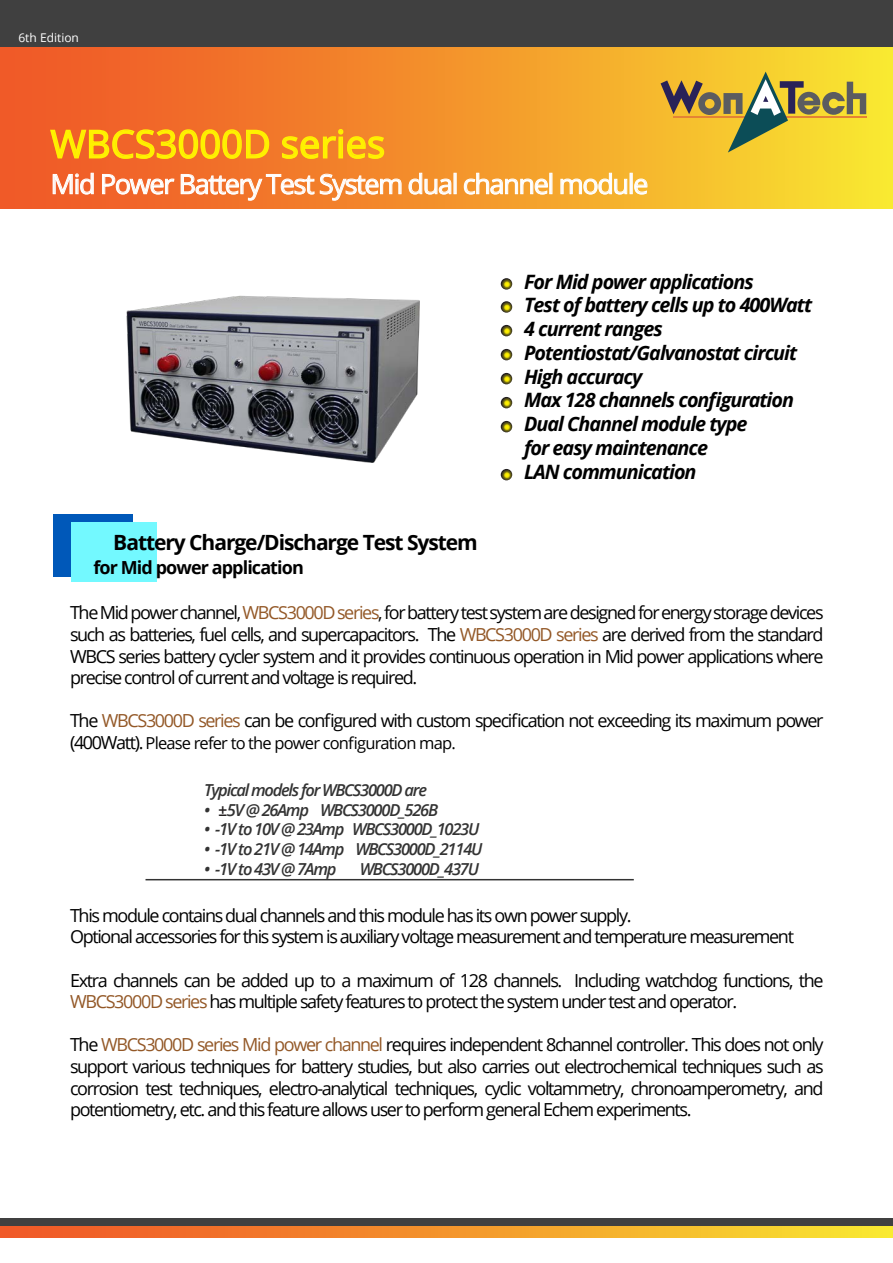
<style>
.page{position:relative;width:893px;height:1263px;background:#fff}
.page>*{position:absolute;margin:0;border:0;box-sizing:border-box;transform-origin:0 0}
.t1{font:38.1px "Open Sans";color:#fff100}
.t2{font:27px "Open Sans";letter-spacing:-.05em;color:#fff}
.t3{font:700 21px "Open Sans";letter-spacing:-.05em;color:#000}
.t4{font:italic 700 19.8px/23.7px "Open Sans";letter-spacing:-.05em;color:#000}
.t5{font:18px/21.6px "Open Sans";letter-spacing:-.075em;color:#000;text-align:justify}
.t6{font:700 18px "Open Sans";letter-spacing:-.05em;color:#000}
.t7{font:italic 600 16.5px "Open Sans";letter-spacing:-.075em;color:#333}
.t8{font:16.5px "Open Sans";letter-spacing:-.05em;color:#000}
.t9{font:12px "Open Sans";color:#fff}
.s1{color:#935827}
.s2{font-size:18px}
.s3{color:#231f20}
</style>
<div class="page">
<div style="left:0;top:0;width:893px;height:158px;background:#404040"></div>
<div style="left:0;top:47px;width:893px;height:161px;background:linear-gradient(to right,#ef4d27,#f8e231)"></div>
<svg style="left:52px;top:172px;width:42px;height:23px"></svg>
<svg style="left:102px;top:173px;width:300px;height:28px;background:#f49055"></svg>
<svg style="left:408px;top:172px;width:44px;height:23px"></svg>
<svg style="left:464px;top:172px;width:84px;height:23px;background:#f6b45f"></svg>
<div style="left:549px;top:173px;width:3px;height:21px;border:1px solid #fff"></div>
<svg style="left:560px;top:172px;width:67px;height:23px;background:#f7c05f"></svg>
<div style="left:630px;top:173px;width:3px;height:21px;border:1px solid #fff"></div>
<svg style="left:634px;top:178px;width:14px;height:17px"></svg>
<div style="left:53px;top:514px;width:80px;height:63px;background:#0058b9"></div>
<div style="left:72px;top:522px;width:85px;height:60px;background:#73f9ff"></div>
<svg style="left:501px;top:469px;width:11px;height:11px"></svg>
<svg style="left:501px;top:421px;width:11px;height:11px"></svg>
<svg style="left:501px;top:397px;width:11px;height:11px"></svg>
<svg style="left:501px;top:373px;width:11px;height:11px"></svg>
<svg style="left:501px;top:349px;width:11px;height:11px"></svg>
<svg style="left:501px;top:325px;width:11px;height:11px"></svg>
<svg style="left:501px;top:278px;width:11px;height:12px"></svg>
<svg style="left:501px;top:301px;width:11px;height:12px"></svg>
<div style="left:0;top:1219px;width:893px;height:12px;background:#404040"></div>
<svg style="left:0;top:1226px;width:893px;height:11px;background:#f3982b"></svg>
<svg style="left:49px;top:116px;width:221px;height:48px;background:#f38121"></svg>
<svg style="left:281px;top:128px;width:104px;height:32px;background:#f59c1f"></svg>
<hr style="left:673px;top:117px;width:194px;height:1px;background:#e58334">
<svg style="left:661px;top:72px;width:205px;height:81px;background:#c7ae3f"></svg>
<hr style="left:146px;top:879px;width:488px;height:1px;background:#333">
<img style="left:71px;top:295px;width:349px;height:237px">
<p class="t9" style="left:18px;top:29px;width:62px">6th Edition</p>
<h1 class="t1" style="left:51px;top:118px;width:336px">WBCS3000D series</h1>
<h2 class="t2" style="left:51px;top:165px;width:599px">Mid Power Battery Test System dual channel module</h2>
<p class="t3" style="left:113px;top:527px;width:366px">Battery Charge/Discharge Test System</p>
<p class="t6" style="left:94px;top:555px;width:212px">for Mid power application</p>
<p class="t4" style="left:524px;top:269px;width:290px">For Mid power applications<br>Test of battery cells up to 400Watt<br>4 current ranges<br>Potentiostat/Galvanostat circuit<br>High accuracy<br>Max 128 channels configuration<br>Dual Channel module type<br>for easy maintenance<br>LAN communication</p>
<p class="t5" style="left:70px;top:601px;width:755px">The Mid power channel, <span class="s1">WBCS3000D series</span>, for battery test system are designed for energy storage devices such as batteries, fuel cells, and supercapacitors. The <span class="s1">WBCS3000D series</span> are derived from the standard WBCS series battery cycler system and it provides continuous operation in Mid power applications where precise control of current and voltage is required.</p>
<p class="t5" style="left:70px;top:709px;width:755px">The <span class="s1">WBCS3000D series</span> can be configured with custom specification not exceeding its maximum power</p>
<p class="t8" style="left:70px;top:732px;width:387px"><span class="s2">(400Watt).</span> Please refer to the power configuration map.</p>
<p class="t7" style="left:204px;top:778px;width:224px">Typical models for WBCS3000D are</p>
<p class="t7" style="left:204px;top:798px;width:235px">• <span class="s3">±</span>5V @ 26Amp WBCS3000D_526B</p>
<p class="t7" style="left:204px;top:818px;width:277px">• -1V to 10V @ 23Amp WBCS3000D_1023U</p>
<p class="t7" style="left:204px;top:838px;width:280px">• -1V to 21V @ 14Amp WBCS3000D_2114U</p>
<p class="t7" style="left:204px;top:858px;width:134px">• -1V to 43V @ 7Amp</p>
<p class="t7" style="left:360px;top:858px;width:121px">WBCS3000D_437U</p>
<p class="t5" style="left:70px;top:904px;width:725px">This module contains dual channels and this module has its own power supply.<br>Optional accessories for this system is auxiliary voltage measurement and temperature measurement</p>
<p class="t5" style="left:70px;top:969px;width:755px">Extra channels can be added up to a maximum of 128 channels. Including watchdog functions, the<br><span class="s1">WBCS3000D series</span> has multiple safety features to protect the system under test and operator.</p>
<p class="t5" style="left:70px;top:1033px;width:755px">The <span class="s1">WBCS3000D series Mid power channel</span> requires independent 8channel controller. This does not only support various techniques for battery studies, but also carries out electrochemical techniques such as corrosion test techniques, electro-analytical techniques, cyclic voltammetry, chronoamperometry, and potentiometry, etc. and this feature allows user to perform general Echem experiments.</p>
</div>
